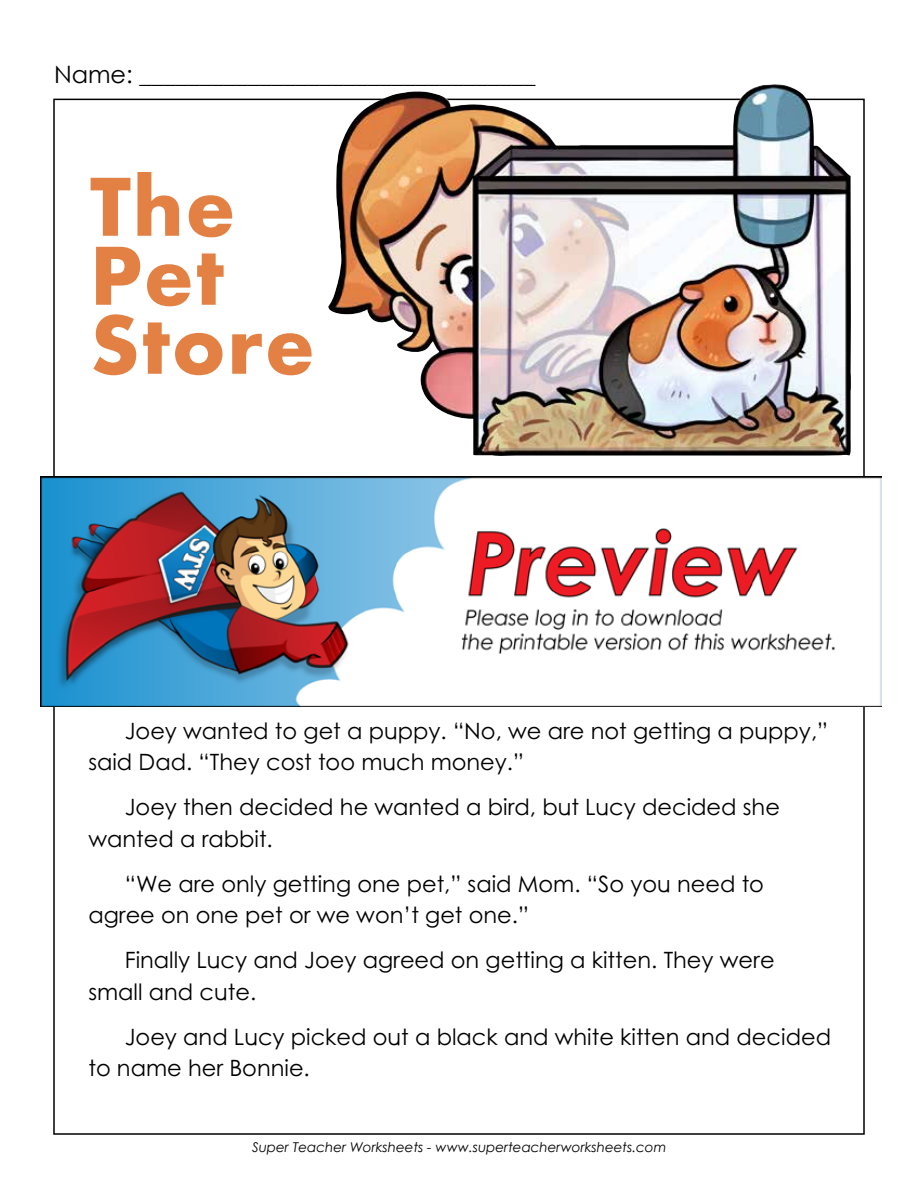
<style>
.page{position:relative;width:918px;height:1188px;background:#fff}
.page>*{position:absolute;margin:0;border:0;box-sizing:border-box;transform-origin:0 0}
.t1{font:700 87px/69px "Aharoni";letter-spacing:.02em;color:#e38144}
.t2{font:24px "Century Gothic 2";color:#000}
.t3{font:22.5px/31.5px "Century STW4";color:#000}
.t4{font:italic 13.5px "Century Gothic 2";color:#000}
</style>
<div class="page">
<img style="left:328px;top:84px;width:524px;height:372px">
<img style="left:41px;top:477px;width:840px;height:229px">
<p class="t2" style="left:54px;top:57px;width:483px">Name: _________________________________</p>
<h1 class="t1" style="left:90px;top:180px;width:226px">The<br>Pet<br>Store</h1>
<p class="t3" style="left:88px;top:715px;width:741px;text-indent:36px">Joey wanted to get a puppy. “No, we are not getting a puppy,” said Dad. “They cost too much money.”</p>
<p class="t3" style="left:88px;top:791px;width:693px;text-indent:36px">Joey then decided he wanted a bird, but Lucy decided she wanted a rabbit.</p>
<p class="t3" style="left:88px;top:868px;width:677px;text-indent:36px">“We are only getting one pet,” said Mom. “So you need to agree on one pet or we won’t get one.”</p>
<p class="t3" style="left:88px;top:944px;width:688px;text-indent:36px">Finally Lucy and Joey agreed on getting a kitten. They were small and cute.</p>
<p class="t3" style="left:88px;top:1021px;width:744px;text-indent:36px">Joey and Lucy picked out a black and white kitten and decided to name her Bonnie.</p>
<p class="t4" style="left:252px;top:1137px;width:416px">Super Teacher Worksheets - www.superteacherworksheets.com</p>
</div>
